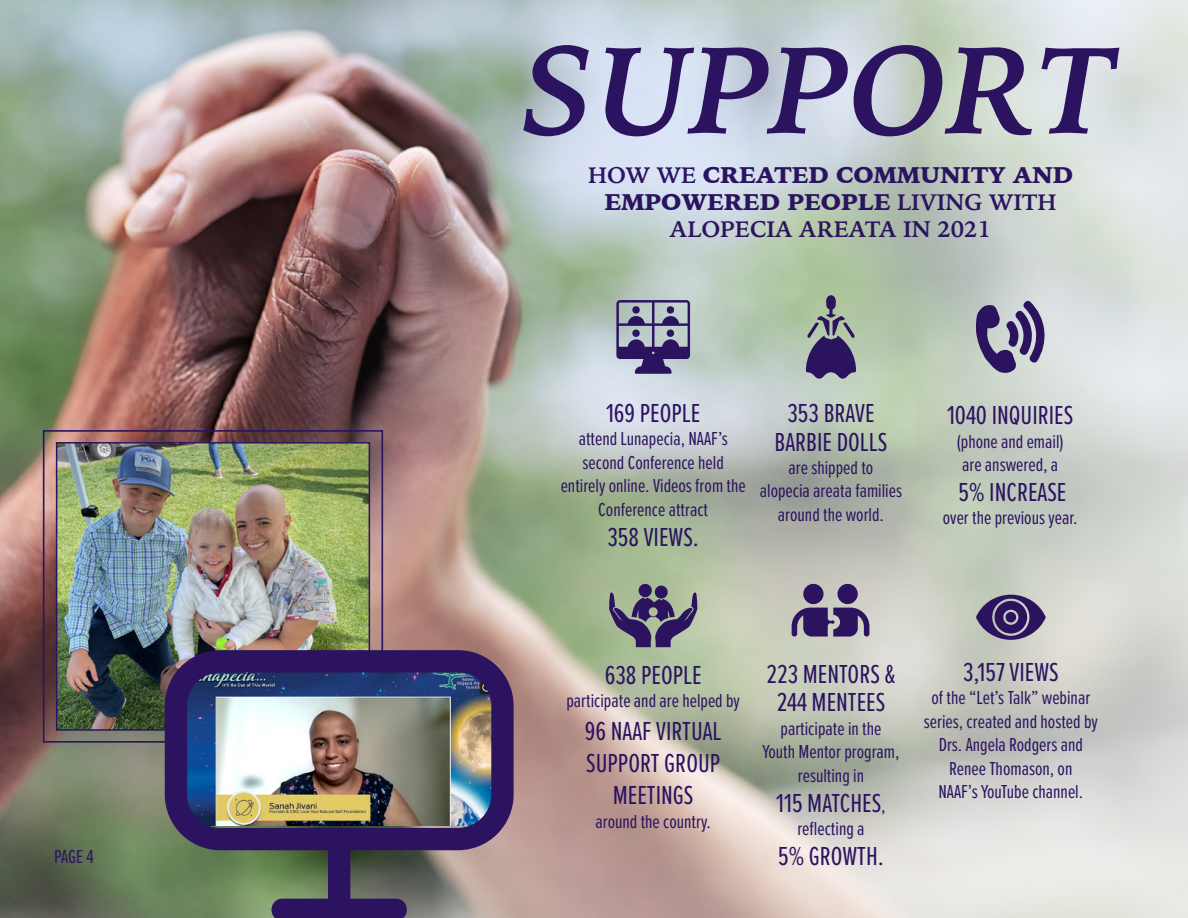
<style>
.page{position:relative;width:1188px;height:918px;background:#fff}
.page>*{position:absolute;margin:0;border:0;box-sizing:border-box;transform-origin:0 0}
.t1{font:italic 700 129px "Iowan Old Style";color:#2c1360}
.t2{font:27px/28.5px "Proxima Nova Ex Cn";color:#2c1360;text-align:center}
.t3{font:700 22.5px/27px "Iowan Old Style";color:#2c1360;text-align:center}
.t4{font:19.5px/23.4px "Proxima Nova Ex Cn";color:#2c1360;text-align:center}
.s1{font-weight:900}
.s2{font-size:19.5px}
</style>
<div class="page">
<img style="left:0;top:0;width:1188px;height:918px">
<img style="left:59px;top:445px;width:308px;height:283px">
<div style="left:56px;top:442px;width:314px;height:289px;border:2px solid #2c1360"></div>
<svg style="left:806px;top:300px;width:50px;height:79px;background:#706f84"></svg>
<div style="left:826px;top:295px;width:10px;height:11px;background:#2c1360;border-radius:50%"></div>
<svg style="left:975px;top:301px;width:70px;height:73px;background:#847d9e"></svg>
<div style="left:639px;top:584px;width:13px;height:13px;background:#2c1360;border-radius:50%"></div>
<div style="left:655px;top:586px;width:13px;height:13px;background:#2c1360;border-radius:50%"></div>
<svg style="left:609px;top:592px;width:89px;height:55px;background:#6f6c7e"></svg>
<div style="left:803px;top:584px;width:21px;height:20px;background:#2c1360;border-radius:50%"></div>
<div style="left:837px;top:584px;width:21px;height:20px;background:#2c1360;border-radius:50%"></div>
<svg style="left:792px;top:608px;width:77px;height:29px;background:#59487b"></svg>
<svg style="left:616px;top:300px;width:74px;height:74px;background:#7b779a"></svg>
<svg style="left:976px;top:595px;width:70px;height:45px;background:#685b85"></svg>
<div style="left:43px;top:430px;width:340px;height:313px;border:2px solid #2c1360"></div>
<img style="left:165px;top:650px;width:349px;height:268px">
<p class="t4" style="left:54px;top:844px;width:41px">PAGE 4</p>
<h1 class="t1" style="left:519px;top:-25px;width:598px">SUPPORT</h1>
<p class="t3" style="left:588px;top:161px;width:486px">HOW WE <span class="s1">CREATED COMMUNITY AND<br>EMPOWERED PEOPLE</span> LIVING WITH<br>ALOPECIA AREATA IN 2021</p>
<h2 class="t2" style="left:606px;top:398px;width:96px">169 PEOPLE</h2>
<p class="t4" style="left:561px;top:427px;width:187px">attend Lunapecia, NAAF’s second Conference held entirely online. Videos from the<br>Conference attract</p>
<h2 class="t2" style="left:607px;top:521px;width:93px">358 VIEWS.</h2>
<h2 class="t2" style="left:774px;top:398px;width:114px">353 BRAVE<br>BARBIE DOLLS</h2>
<p class="t4" style="left:760px;top:455px;width:144px">are shipped to<br>alopecia areata families around the world.</p>
<h2 class="t2" style="left:947px;top:400px;width:128px">1040 INQUIRIES</h2>
<p class="t4" style="left:957px;top:429px;width:108px;text-align:left">(phone and email) are answered, a</p>
<h2 class="t2" style="left:959px;top:477px;width:109px">5% INCREASE</h2>
<p class="t4" style="left:943px;top:505px;width:136px">over the previous year.</p>
<h2 class="t2" style="left:605px;top:660px;width:98px">638 PEOPLE</h2>
<p class="t4" style="left:566px;top:688px;width:175px">participate and are helped by</p>
<h2 class="t2" style="left:585px;top:713px;width:138px;line-height:32.4px">96 NAAF VIRTUAL<br>SUPPORT GROUP<br>MEETINGS</h2>
<p class="t4" style="left:595px;top:809px;width:117px">around the country.</p>
<h2 class="t2" style="left:767px;top:659px;width:130px">223 MENTORS &amp;<br>244 MENTEES</h2>
<p class="t4" style="left:762px;top:716px;width:139px">participate in the<br>Youth Mentor program, resulting in</p>
<h2 class="t2" style="left:776px;top:787px;width:111px">115 MATCHES<span class="s2">,</span></h2>
<p class="t4" style="left:797px;top:816px;width:69px">reflecting a</p>
<h2 class="t2" style="left:778px;top:841px;width:107px">5% GROWTH.</h2>
<h2 class="t2" style="left:963px;top:657px;width:97px">3,157 VIEWS</h2>
<p class="t4" style="left:924px;top:686px;width:176px">of the “Let’s Talk” webinar series, created and hosted by<br>Drs. Angela Rodgers and<br>Renee Thomason, on<br>NAAF’s YouTube channel.</p>
</div>
